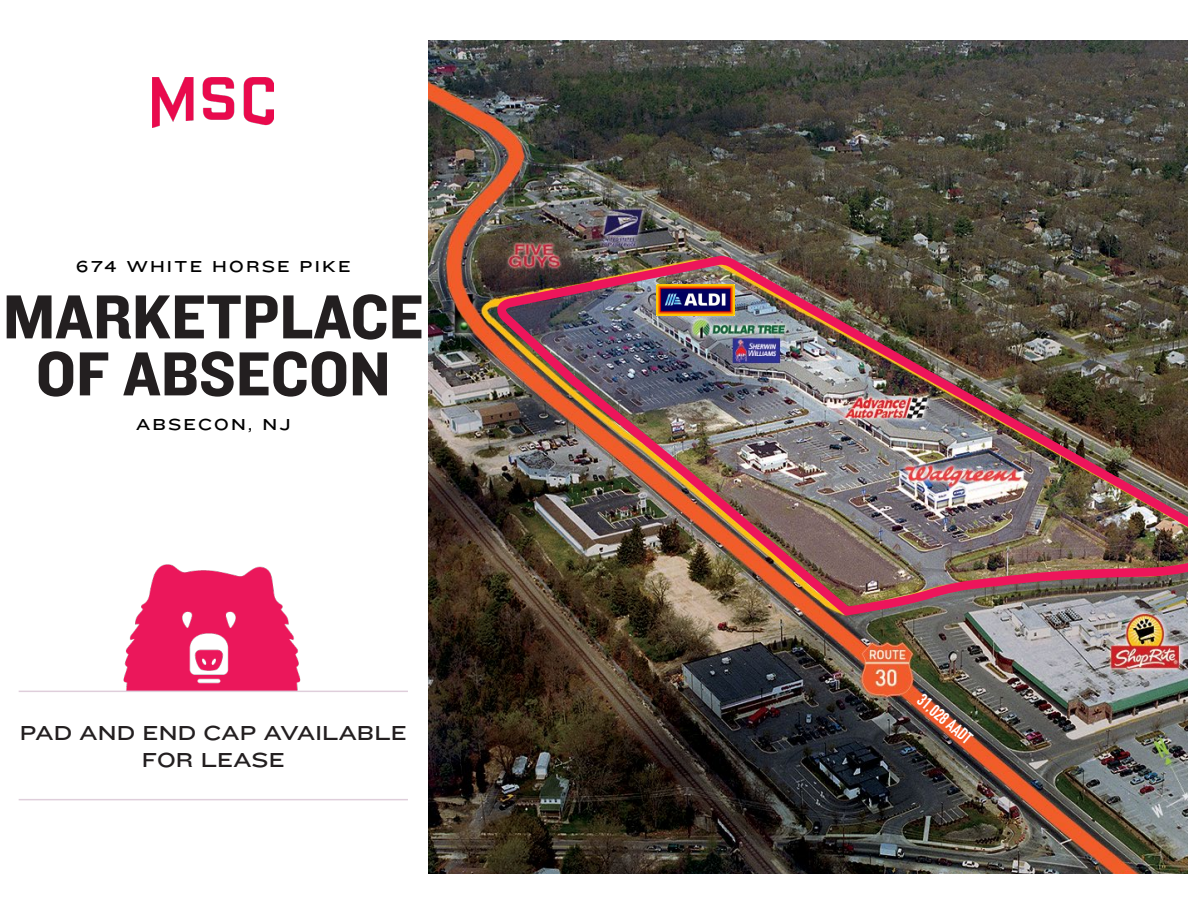
<style>
.page{position:relative;width:1188px;height:918px;background:#fff}
.page>*{position:absolute;margin:0;border:0;box-sizing:border-box;transform-origin:0 0}
.t1{font:64.5px "Knockout HTF51 Middleweight";color:#231f20}
.t2{font:21px "Knockout HTF34 Junior Sumo";letter-spacing:.01em;color:#231f20}
.t3{font:700 17.4px "DIN Condensed";color:#fff}
.t4{font:16.5px "Knockout HTF34 Junior Sumo";letter-spacing:.13em;color:#000}
</style>
<div class="page">
<hr style="left:19px;top:799px;width:389px;height:1px;background:#dfcedb">
<img style="left:428px;top:41px;width:760px;height:832px">
<img style="left:494px;top:259px;width:694px;height:371px">
<img style="left:153px;top:78px;width:121px;height:49px">
<img style="left:123px;top:564px;width:181px;height:127px">
<hr style="left:19px;top:691px;width:389px;height:1px;background:#dfcedb">
<img style="left:656px;top:284px;width:78px;height:32px">
<p class="t4" style="left:76px;top:257px;width:276px">674 WHITE HORSE PIKE</p>
<p class="t1" style="left:3px;top:283px;width:422px">MARKETPLACE</p>
<p class="t1" style="left:36px;top:340px;width:356px">OF ABSECON</p>
<p class="t4" style="left:136px;top:415px;width:156px">ABSECON, NJ</p>
<p class="t2" style="left:20px;top:721px;width:389px">PAD AND END CAP AVAILABLE</p>
<p class="t2" style="left:142px;top:748px;width:144px">FOR LEASE</p>
<p class="t3" style="left:928px;top:688px;width:67px;rotate:41deg">31,028 AADT</p>
</div>
